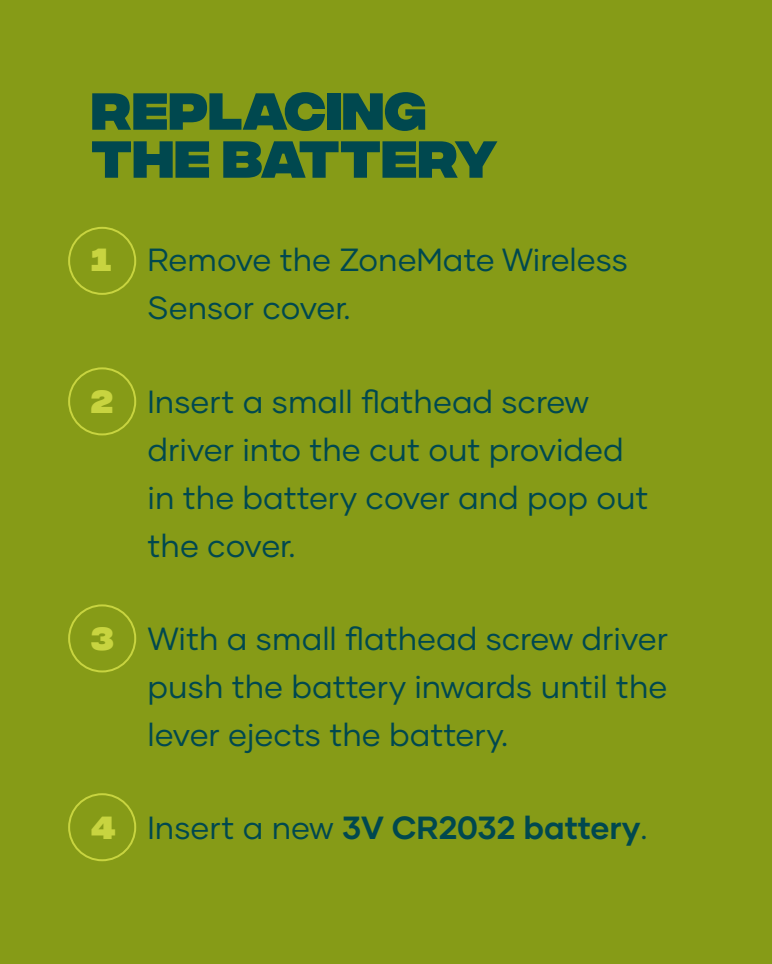
<style>
.page{position:relative;width:772px;height:964px;background:#fff}
.page>*{position:absolute;margin:0;border:0;box-sizing:border-box;transform-origin:0 0}
.t1{font:800 52px/48px "Integral CF";color:#00484f}
.t2{font:32px/48px "Gilmer";color:#00484f}
.t3{font:700 32px "Gilmer";color:#00484f}
.s1{font-family:"Integral CF";font-weight:800;color:#c8d440}
.s2{font-weight:400}
</style>
<div class="page">
<div style="left:0;top:0;width:771px;height:964px;background:#869b17"></div>
<div style="left:68px;top:793px;width:68px;height:68px;border:2px solid #c8d440;border-radius:50%"></div>
<div style="left:68px;top:604px;width:68px;height:68px;border:2px solid #c8d440;border-radius:50%"></div>
<div style="left:68px;top:367px;width:68px;height:68px;border:2px solid #c8d440;border-radius:50%"></div>
<div style="left:68px;top:227px;width:68px;height:68px;border:2px solid #c8d440;border-radius:50%"></div>
<h1 class="t1" style="left:91px;top:92px;width:408px">REPLACING<br>THE BATTERY</h1>
<p class="t2" style="left:147px;top:236px;width:481px;text-indent:-57px"><span class="s1">1</span> Remove the ZoneMate Wireless<br>Sensor cover.</p>
<p class="t2" style="left:147px;top:377px;width:502px;text-indent:-57px"><span class="s1">2</span> Insert a small flathead screw driver into the cut out provided in the battery cover and pop out the cover.</p>
<p class="t2" style="left:147px;top:614px;width:521px;text-align:justify;text-indent:-57px"><span class="s1">3</span> With a small flathead screw driver push the battery inwards until the lever ejects the battery.</p>
<p class="t3" style="left:91px;top:808px;width:558px"><span class="s1">4</span> <span class="s2">Insert a new</span> 3V CR2032 battery<span class="s2">.</span></p>
</div>
